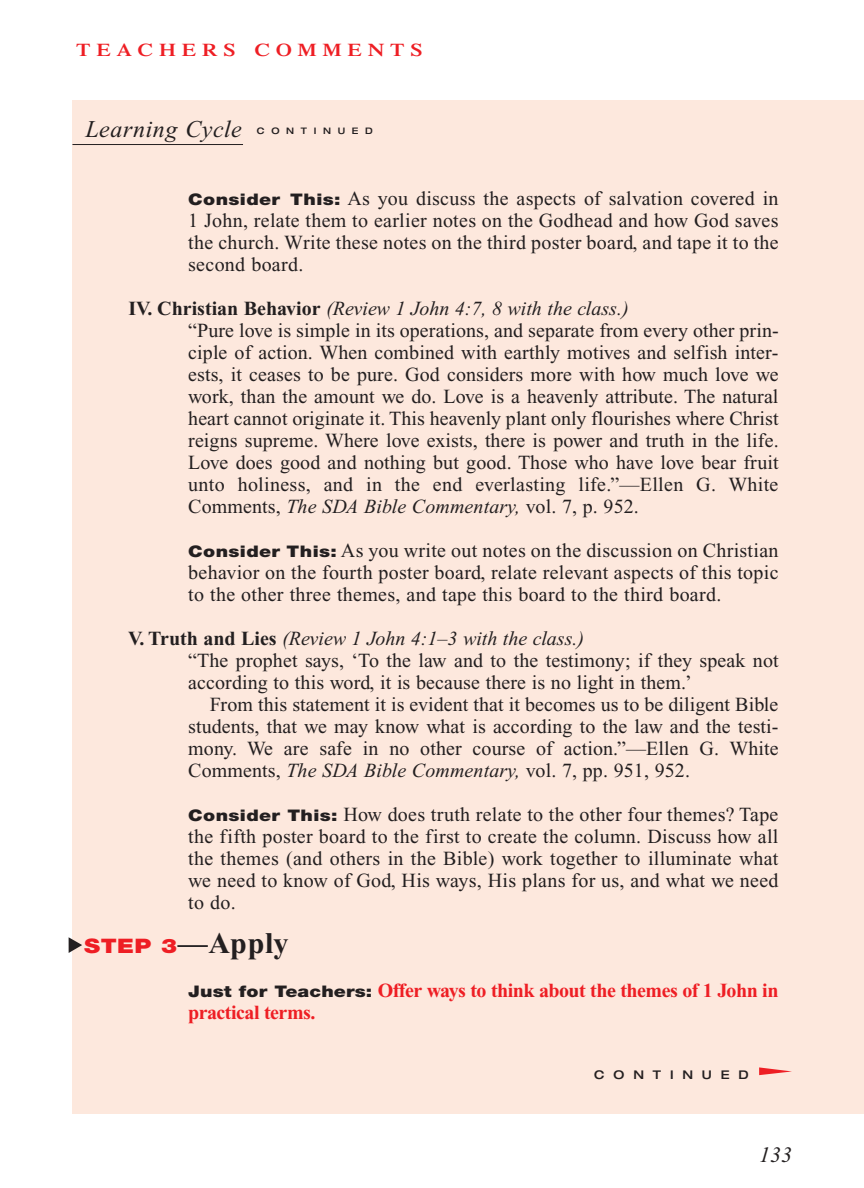
<style>
.page{position:relative;width:864px;height:1188px;background:#fff}
.page>*{position:absolute;margin:0;border:0;box-sizing:border-box;transform-origin:0 0}
.t1{font:700 30px "Times New Roman";letter-spacing:.015em;color:#231f20}
.t2{font:italic 24px "Times New Roman";letter-spacing:.025em;color:#231f20}
.t3{font:italic 22px "Times New Roman";color:#231f20}
.t4{font:20px/22px "Times New Roman";letter-spacing:.005em;color:#231f20;text-align:justify}
.t5{font:700 20px/22px "Times New Roman";letter-spacing:-.025em;color:#ee1e24}
.t6{font:600 18px "Times";letter-spacing:.265em;color:#ee1e24;scale:1.2 1}
.t7{font:500 expanded 12px "Helvetica Neue";letter-spacing:.74em;color:#231f20}
.t8{font:500 expanded 9px "Helvetica Neue";letter-spacing:.74em;color:#231f20}
.s1{font-family:"Helvetica Neue";font-weight:900;font-size:16px}
.s2{font-weight:700}
.s3{font-style:italic}
.s4{font-family:"Helvetica Neue";font-weight:900;font-size:20px;color:#ee1e24}
.s5{font-family:"Helvetica Neue";font-weight:900;font-size:16px;color:#231f20}
</style>
<div class="page">
<div style="left:73px;top:100px;width:791px;height:1013px;background:#fde8dd"></div>
<svg style="left:759px;top:1067px;width:33px;height:8px"></svg>
<hr style="left:72px;top:144px;width:171px;height:1px;background:#231f20">
<svg style="left:69px;top:937px;width:13px;height:16px"></svg>
<hr style="left:0;top:973px;width:1px;height:93px;background:#fde8dd">
<p class="t6" style="left:76px;top:44px;width:290px">TEACHERS COMMENTS</p>
<p class="t2" style="left:85px;top:120px;width:158px">Learning Cycle</p>
<p class="t8" style="left:257px;top:128px;width:117px">CONTINUED</p>
<p class="t4" style="left:188px;top:189px;width:592px"><span class="s1">Consider This:</span> As you discuss the aspects of salvation covered in 1 John, relate them to earlier notes on the Godhead and how God saves the church. Write these notes on the third poster board, and tape it to the second board.</p>
<p class="t4" style="left:188px;top:299px;width:592px;text-align:left;text-indent:-60px"><span class="s2">IV. Christian Behavior</span> <span class="s3">(Review 1 John 4:7, 8 with the class.)<br></span>“Pure love is simple in its operations, and separate from every other prin&shy;ciple of action. When combined with earthly motives and selfish inter&shy;ests, it ceases to be pure. God considers more with how much love we work, than the amount we do. Love is a heavenly attribute. The natural heart cannot originate it. This heavenly plant only flourishes where Christ reigns supreme. Where love exists, there is power and truth in the life.<br>Love does good and nothing but good. Those who have love bear fruit unto holiness, and in the end everlasting life.”—Ellen G. White Comments, <span class="s3">The SDA Bible Commentary,</span> vol. 7, p. 952.</p>
<p class="t4" style="left:188px;top:541px;width:592px"><span class="s1">Consider This:</span> As you write out notes on the discussion on Christian behavior on the fourth poster board, relate relevant aspects of this topic to the other three themes, and tape this board to the third board.</p>
<p class="t4" style="left:188px;top:629px;width:592px;text-align:left;text-indent:-60px"><span class="s2">V. Truth and Lies</span> <span class="s3">(Review 1 John 4:1–3 with the class.)<br></span>“The prophet says, ‘To the law and to the testimony; if they speak not according to this word, it is because there is no light in them.’</p>
<p class="t4" style="left:188px;top:695px;width:592px;text-indent:22px">From this statement it is evident that it becomes us to be diligent Bible students, that we may know what is according to the law and the testi&shy;mony. We are safe in no other course of action.”—Ellen G. White Comments, <span class="s3">The SDA Bible Commentary,</span> vol. 7, pp. 951, 952.</p>
<p class="t4" style="left:188px;top:805px;width:592px"><span class="s1">Consider This:</span> How does truth relate to the other four themes? Tape the fifth poster board to the first to create the column. Discuss how all the themes (and others in the Bible) work together to illuminate what we need to know of God, His ways, His plans for us, and what we need to do.</p>
<h1 class="t1" style="left:84px;top:933px;width:206px"><span class="s4">STEP 3</span>—Apply</h1>
<p class="t5" style="left:188px;top:982px;width:592px"><span class="s5">Just for Teachers:</span> Offer ways to think about the themes of 1 John in practical terms.</p>
<p class="t7" style="left:594px;top:1070px;width:156px">CONTINUED</p>
<p class="t3" style="left:759px;top:1146px;width:34px">133</p>
</div>
